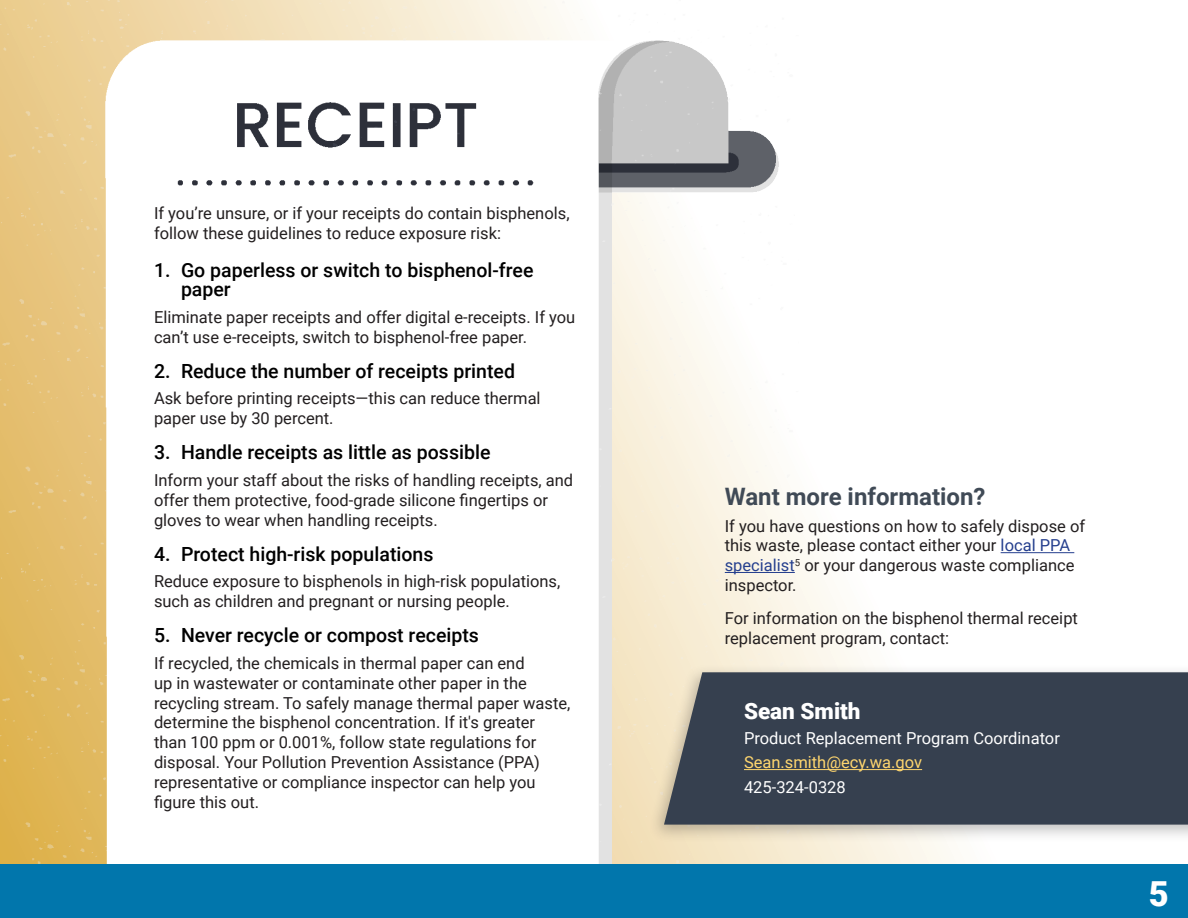
<style>
.page{position:relative;width:1188px;height:918px;background:#fff}
.page>*{position:absolute;margin:0;border:0;box-sizing:border-box;transform-origin:0 0}
.t1{font:900 34.5px "Roboto";color:#fff}
.Article_Heading__H4{font:700 24px "Roboto";color:#404a56}
.t2{font:900 22.5px "Roboto";color:#fff}
.Article_subhead__H5{font:500 19.5px/19.5px "Roboto";color:#000}
.t3{font:16.5px/19.8px "Roboto";color:#231f20}
.t4{font:16.5px/24.8px "Roboto";color:#fff}
.s1{color:#253f8e}
.s2{color:#ffd66e}
</style>
<div class="page">
<img style="left:0;top:0;width:798px;height:864px">
<div style="left:0;top:864px;width:1188px;height:54px;background:#0176ac"></div>
<hr style="left:1001px;top:552px;width:73px;height:1px;background:#253f8e">
<hr style="left:725px;top:572px;width:70px;height:1px;background:#253f8e">
<div style="left:648px;top:664px;width:540px;height:179px;background:#231f20;opacity:.28"></div>
<div style="left:664px;top:672px;width:524px;height:153px;background:#36404f"></div>
<hr style="left:744px;top:769px;width:178px;height:1px;background:#ffd66e">
<p class="t3" style="left:154px;top:203px;width:417px">If you’re unsure, or if your receipts do contain bisphenols, follow these guidelines to reduce exposure risk:</p>
<h5 class="Article_subhead__H5" style="left:181px;top:259px;width:354px;text-indent:-27px">1. Go paperless or switch to bisphenol-free paper</h5>
<p class="t3" style="left:154px;top:306px;width:423px">Eliminate paper receipts and offer digital e-receipts. If you can’t use e-receipts, switch to bisphenol-free paper.</p>
<h5 class="Article_subhead__H5" style="left:154px;top:360px;width:363px">2. Reduce the number of receipts printed</h5>
<p class="t3" style="left:154px;top:388px;width:388px">Ask before printing receipts—this can reduce thermal paper use by 30 percent.</p>
<h5 class="Article_subhead__H5" style="left:154px;top:442px;width:338px">3. Handle receipts as little as possible</h5>
<p class="t3" style="left:154px;top:470px;width:421px">Inform your staff about the risks of handling receipts, and offer them protective, food-grade silicone fingertips or gloves to wear when handling receipts.</p>
<h5 class="Article_subhead__H5" style="left:154px;top:543px;width:281px">4. Protect high-risk populations</h5>
<p class="t3" style="left:154px;top:571px;width:408px">Reduce exposure to bisphenols in high-risk populations, such as children and pregnant or nursing people.</p>
<h5 class="Article_subhead__H5" style="left:154px;top:625px;width:327px">5. Never recycle or compost receipts</h5>
<p class="t3" style="left:154px;top:653px;width:418px">If recycled, the chemicals in thermal paper can end<br>up in wastewater or contaminate other paper in the recycling stream. To safely manage thermal paper waste, determine the bisphenol concentration. If it's greater than 100 ppm or 0.001%, follow state regulations for disposal. Your Pollution Prevention Assistance (PPA) representative or compliance inspector can help you figure this out.</p>
<h4 class="Article_Heading__H4" style="left:725px;top:480px;width:262px">Want more information?</h4>
<p class="t3" style="left:725px;top:515px;width:362px">If you have questions on how to safely dispose of this waste, please contact either your <span class="s1">local PPA specialist</span><sup>5</sup> or your dangerous waste compliance inspector.</p>
<p class="t3" style="left:725px;top:608px;width:355px">For information on the bisphenol thermal receipt replacement program, contact:</p>
<p class="t2" style="left:744px;top:695px;width:118px">Sean Smith</p>
<p class="t4" style="left:744px;top:725px;width:317px">Product Replacement Program Coordinator<br><span class="s2">Sean.smith@ecy.wa.gov<br></span>425-324-0328</p>
<h1 class="t1" style="left:1149px;top:870px;width:21px">5</h1>
</div>
